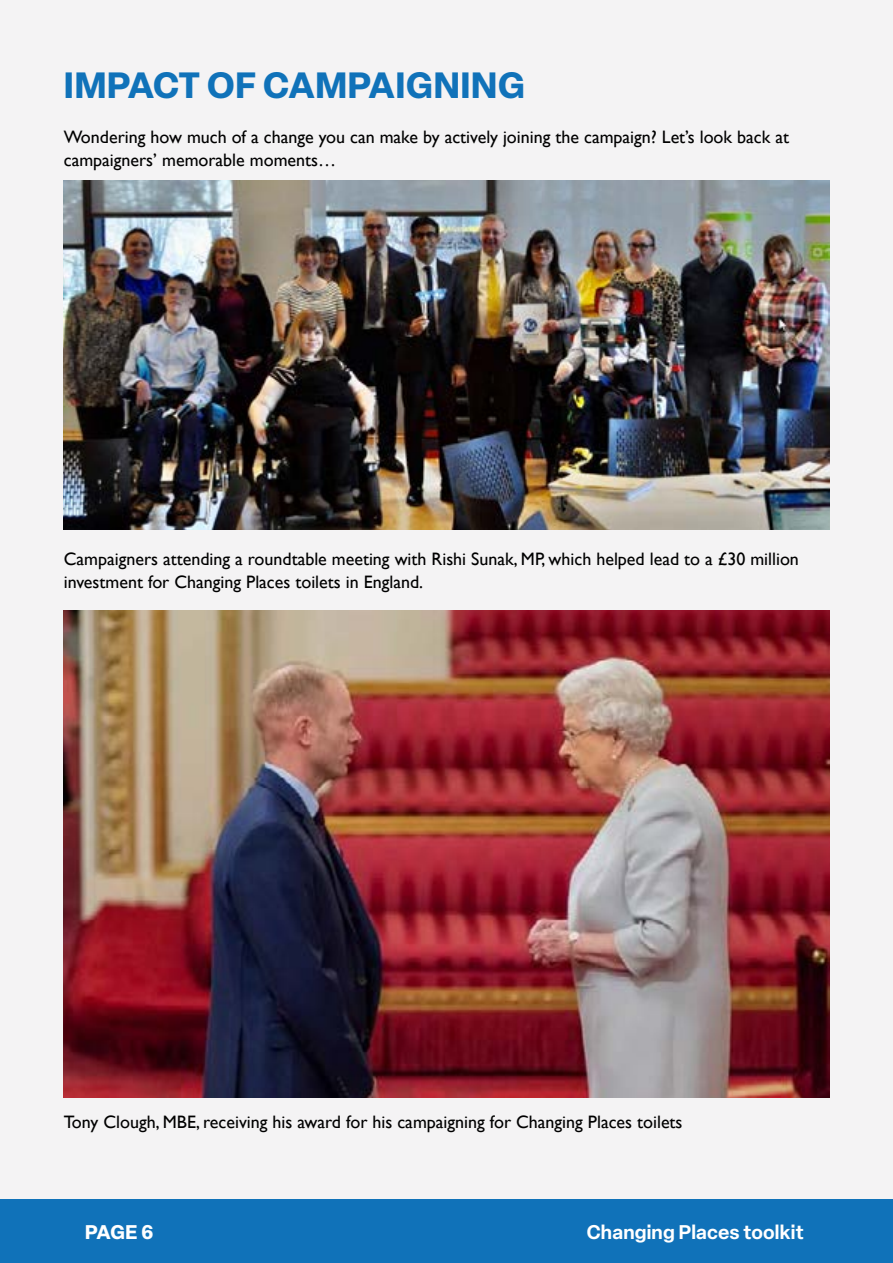
<style>
.page{position:relative;width:893px;height:1263px;background:#f4f3f4}
.page>*{position:absolute;margin:0;border:0;box-sizing:border-box;transform-origin:0 0}
.t1{font:700 36px "Elza";letter-spacing:.02em;color:#1072b9}
.t2{font:600 19.5px "Elza";letter-spacing:.01em;color:#fff}
.t3{font:700 19.5px "Elza";color:#fff}
.t4{font:18px/22.5px "Gill Sans";color:#000}
</style>
<div class="page">
<div style="left:0;top:1199px;width:893px;height:64px;background:#1072b9"></div>
<img style="left:64px;top:610px;width:765px;height:487px">
<img style="left:64px;top:181px;width:765px;height:348px">
<h1 class="t1" style="left:64px;top:59px;width:462px">IMPACT OF CAMPAIGNING</h1>
<p class="t4" style="left:64px;top:126px;width:727px">Wondering how much of a change you can make by actively joining the campaign? Let’s look back at campaigners’ memorable moments…</p>
<p class="t4" style="left:64px;top:548px;width:737px">Campaigners attending a roundtable meeting with Rishi Sunak, MP, which helped lead to a £30 million investment for Changing Places toilets in England.</p>
<p class="t4" style="left:64px;top:1111px;width:620px">Tony Clough, MBE, receiving his award for his campaigning for Changing Places toilets</p>
<p class="t3" style="left:85px;top:1218px;width:70px">PAGE 6</p>
<p class="t2" style="left:587px;top:1218px;width:218px">Changing Places toolkit</p>
</div>
